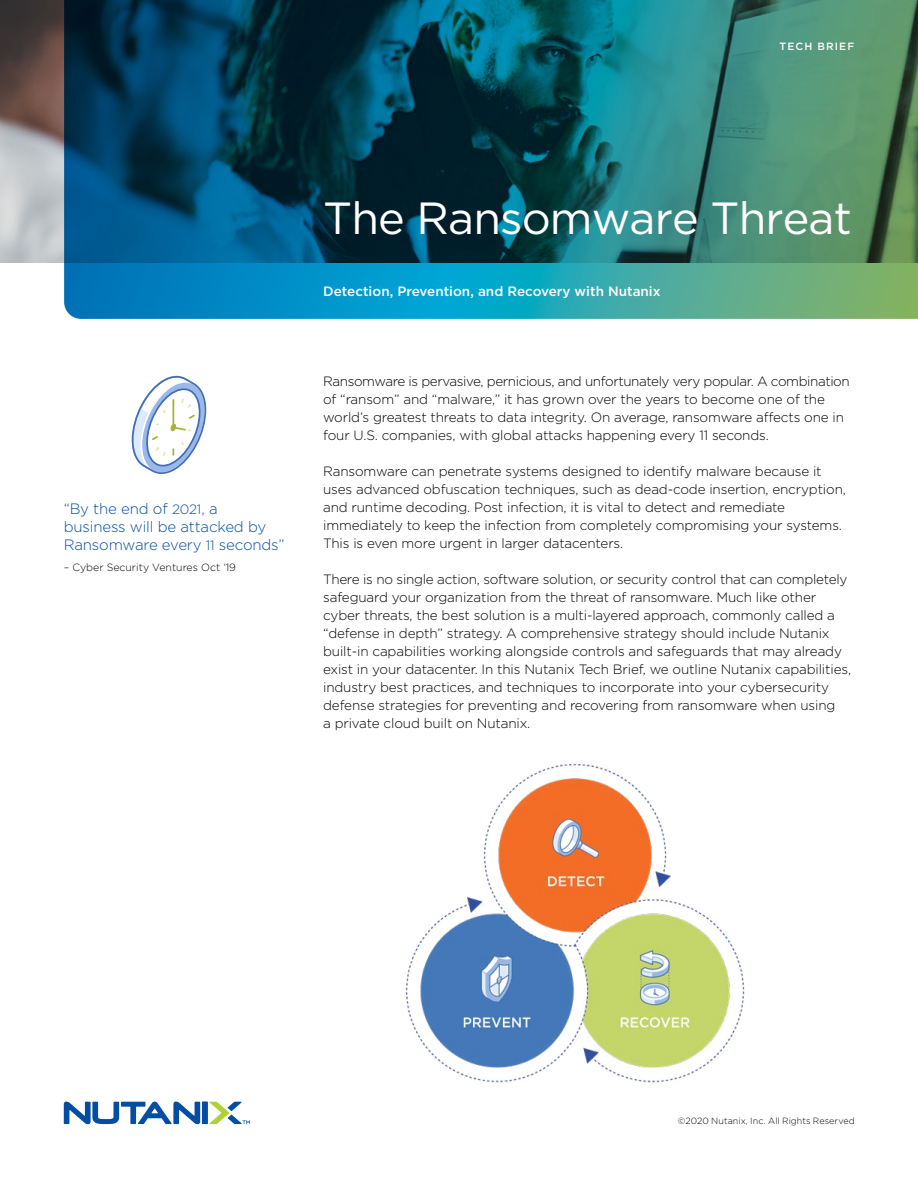
<style>
.page{position:relative;width:918px;height:1188px;background:#fff}
.page>*{position:absolute;margin:0;border:0;box-sizing:border-box;transform-origin:0 0}
.t1{font:45px "Gotham";letter-spacing:-.02em;color:#fff}
.t2{font:300 15px/18px "Gotham";letter-spacing:-.01em;color:#034ea2}
.t3{font:300 13.5px/18px "Gotham";letter-spacing:-.01em;color:#000}
.t4{font:500 13.5px "Gotham";color:#fff}
.t5{font:300 10.5px "Gotham";color:#000}
.t6{font:500 10.5px "Gotham";letter-spacing:.1em;color:#fff}
.t7{font:300 9px "Gotham";letter-spacing:.005em;color:#000}
.s1{font-size:13.5px}
</style>
<div class="page">
<img style="left:0;top:0;width:64px;height:262px">
<svg style="left:210px;top:1102px;width:40px;height:22px"></svg>
<div style="left:202px;top:1102px;width:6px;height:22px;background:#034ea2"></div>
<svg style="left:64px;top:1102px;width:136px;height:22px"></svg>
<svg style="left:64px;top:0;width:854px;height:319px;background:#1b6770"></svg>
<img style="left:405px;top:764px;width:340px;height:319px">
<svg style="left:131px;top:375px;width:76px;height:99px"></svg>
<p class="t6" style="left:780px;top:39px;width:76px">TECH BRIEF</p>
<p class="t2" style="left:64px;top:499px;width:222px">“By the end of <span class="s1">2021</span>, a<br>business will be attacked by<br>Ransomware every <span class="s1">11</span> seconds”</p>
<p class="t5" style="left:64px;top:561px;width:174px">– Cyber Security Ventures Oct ‘19</p>
<h1 class="t1" style="left:323px;top:189px;width:530px">The Ransomware Threat</h1>
<p class="t4" style="left:323px;top:282px;width:339px">Detection, Prevention, and Recovery with Nutanix</p>
<p class="t3" style="left:323px;top:372px;width:528px">Ransomware is pervasive, pernicious, and unfortunately very popular. A combination of “ransom” and “malware,” it has grown over the years to become one of the world’s greatest threats to data integrity. On average, ransomware affects one in four U.S. companies, with global attacks happening every 11 seconds.</p>
<p class="t3" style="left:323px;top:462px;width:524px">Ransomware can penetrate systems designed to identify malware because it uses advanced obfuscation techniques, such as dead-code insertion, encryption, and runtime decoding. Post infection, it is vital to detect and remediate immediately to keep the infection from completely compromising your systems.<br>This is even more urgent in larger datacenters.</p>
<p class="t3" style="left:323px;top:570px;width:529px">There is no single action, software solution, or security control that can completely safeguard your organization from the threat of ransomware. Much like other cyber threats, the best solution is a multi-layered approach, commonly called a “defense in depth” strategy. A comprehensive strategy should include Nutanix built-in capabilities working alongside controls and safeguards that may already exist in your datacenter. In this Nutanix Tech Brief, we outline Nutanix capabilities, industry best practices, and techniques to incorporate into your cybersecurity defense strategies for preventing and recovering from ransomware when using<br>a private cloud built on Nutanix.</p>
<p class="t7" style="left:678px;top:1115px;width:179px">©2020 Nutanix, Inc. All Rights Reserved</p>
</div>
